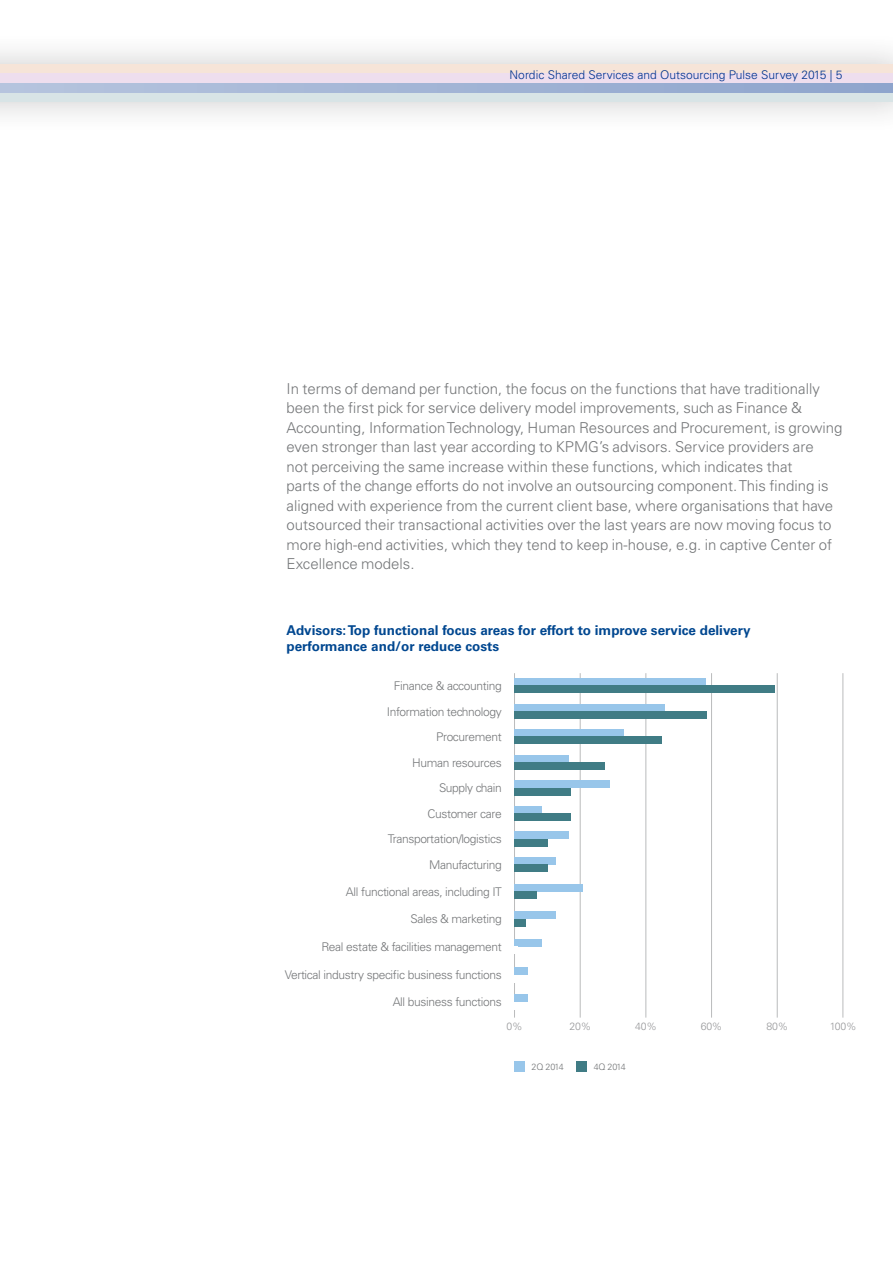
<style>
.page{position:relative;width:893px;height:1263px;background:#fff}
.page>*{position:absolute;margin:0;border:0;box-sizing:border-box;transform-origin:0 0}
.Body_text_10pt{font:300 15px/19.5px "Univers LT Std";color:#747678}
.chart_-_heading{font:700 13.5px/16.5px "Univers LT Std";color:#014790}
.chart_-_text{font:300 12px "Univers LT Std";letter-spacing:-.03em;color:#747678}
.t1{font:300 12px "Univers LT Std";color:#00338d}
.charts_-_axis_values{font:300 10.5px "Univers LT Std";letter-spacing:-.025em;color:#97989a}
.charts_-_key{font:300 9px "Univers LT Std";letter-spacing:-.045em;color:#747678}
</style>
<div class="page">
<div style="left:0;top:0;width:893px;height:167px;background:#231f20;opacity:.4"></div>
<div style="left:0;top:64px;width:893px;height:10px;background:#f6e4d8"></div>
<div style="left:0;top:92px;width:893px;height:10px;background:#d8e4e6"></div>
<svg style="left:0;top:83px;width:893px;height:10px;background:#a2b4d5"></svg>
<div style="left:0;top:73px;width:893px;height:10px;background:#eedeee"></div>
<hr style="left:514px;top:673px;width:1px;height:344px;background:#babbbc">
<hr style="left:580px;top:673px;width:1px;height:344px;background:#babbbc">
<hr style="left:646px;top:673px;width:1px;height:344px;background:#babbbc">
<hr style="left:711px;top:673px;width:1px;height:344px;background:#babbbc">
<hr style="left:777px;top:673px;width:1px;height:344px;background:#babbbc">
<hr style="left:843px;top:673px;width:1px;height:344px;background:#babbbc">
<div style="left:515px;top:678px;width:191px;height:8px;background:#98c6ea"></div>
<div style="left:515px;top:686px;width:260px;height:7px;background:#407c85"></div>
<div style="left:515px;top:704px;width:150px;height:7px;background:#98c6ea"></div>
<div style="left:515px;top:711px;width:192px;height:8px;background:#407c85"></div>
<div style="left:515px;top:729px;width:109px;height:8px;background:#98c6ea"></div>
<div style="left:515px;top:737px;width:147px;height:7px;background:#407c85"></div>
<div style="left:515px;top:780px;width:95px;height:8px;background:#98c6ea"></div>
<div style="left:515px;top:788px;width:56px;height:7px;background:#407c85"></div>
<div style="left:515px;top:755px;width:54px;height:7px;background:#98c6ea"></div>
<div style="left:515px;top:762px;width:90px;height:8px;background:#407c85"></div>
<div style="left:515px;top:806px;width:27px;height:7px;background:#98c6ea"></div>
<div style="left:515px;top:813px;width:56px;height:8px;background:#407c85"></div>
<div style="left:515px;top:831px;width:54px;height:8px;background:#98c6ea"></div>
<div style="left:515px;top:839px;width:33px;height:7px;background:#407c85"></div>
<div style="left:515px;top:884px;width:68px;height:8px;background:#98c6ea"></div>
<div style="left:515px;top:892px;width:22px;height:7px;background:#407c85"></div>
<div style="left:515px;top:967px;width:13px;height:8px;background:#98c6ea"></div>
<div style="left:515px;top:857px;width:41px;height:7px;background:#98c6ea"></div>
<div style="left:515px;top:864px;width:33px;height:8px;background:#407c85"></div>
<div style="left:515px;top:939px;width:27px;height:7px;background:#98c6ea"></div>
<div style="left:515px;top:911px;width:41px;height:8px;background:#98c6ea"></div>
<div style="left:515px;top:919px;width:11px;height:7px;background:#407c85"></div>
<div style="left:515px;top:994px;width:13px;height:8px;background:#98c6ea"></div>
<div style="left:515px;top:1061px;width:10px;height:11px;background:#98c6ea"></div>
<div style="left:577px;top:1061px;width:10px;height:11px;background:#407c85"></div>
<p class="t1" style="left:510px;top:68px;width:334px">Nordic Shared Services and Outsourcing Pulse Survey 2015 | 5</p>
<p class="Body_text_10pt" style="left:287px;top:378px;width:557px">In terms of demand per function, the focus on the functions that have traditionally been the first pick for service delivery model improvements, such as Finance &amp; Accounting, Information Technology, Human Resources and Procurement, is growing even stronger than last year according to KPMG’s advisors. Service providers are<br>not perceiving the same increase within these functions, which indicates that<br>parts of the change efforts do not involve an outsourcing component. This finding is aligned with experience from the current client base, where organisations that have outsourced their transactional activities over the last years are now moving focus to more high-end activities, which they tend to keep in-house, e.g. in captive Center of Excellence models.</p>
<p class="chart_-_heading" style="left:287px;top:622px;width:465px">Advisors: Top functional focus areas for effort to improve service delivery performance and/or reduce costs</p>
<p class="chart_-_text" style="left:394px;top:679px;width:109px">Finance &amp; accounting</p>
<p class="chart_-_text" style="left:387px;top:704px;width:116px">Information technology</p>
<p class="chart_-_text" style="left:436px;top:730px;width:67px">Procurement</p>
<p class="chart_-_text" style="left:412px;top:755px;width:91px">Human resources</p>
<p class="chart_-_text" style="left:439px;top:781px;width:64px">Supply chain</p>
<p class="chart_-_text" style="left:427px;top:806px;width:76px">Customer care</p>
<p class="chart_-_text" style="left:388px;top:832px;width:115px">Transportation/logistics</p>
<p class="chart_-_text" style="left:429px;top:857px;width:74px">Manufacturing</p>
<p class="chart_-_text" style="left:346px;top:884px;width:157px">All functional areas, including IT</p>
<p class="chart_-_text" style="left:410px;top:912px;width:93px">Sales &amp; marketing</p>
<p class="chart_-_text" style="left:322px;top:939px;width:182px">Real estate &amp; facilities management</p>
<p class="chart_-_text" style="left:285px;top:968px;width:218px">Vertical industry specific business functions</p>
<p class="chart_-_text" style="left:393px;top:995px;width:111px">All business functions</p>
<p class="charts_-_axis_values" style="left:506px;top:1020px;width:18px">0%</p>
<p class="charts_-_axis_values" style="left:569px;top:1020px;width:23px">20%</p>
<p class="charts_-_axis_values" style="left:635px;top:1020px;width:23px">40%</p>
<p class="charts_-_axis_values" style="left:701px;top:1020px;width:23px">60%</p>
<p class="charts_-_axis_values" style="left:767px;top:1020px;width:23px">80%</p>
<p class="charts_-_axis_values" style="left:830px;top:1020px;width:28px">100%</p>
<p class="charts_-_key" style="left:532px;top:1061px;width:34px">2Q 2014</p>
<p class="charts_-_key" style="left:594px;top:1061px;width:34px">4Q 2014</p>
</div>
